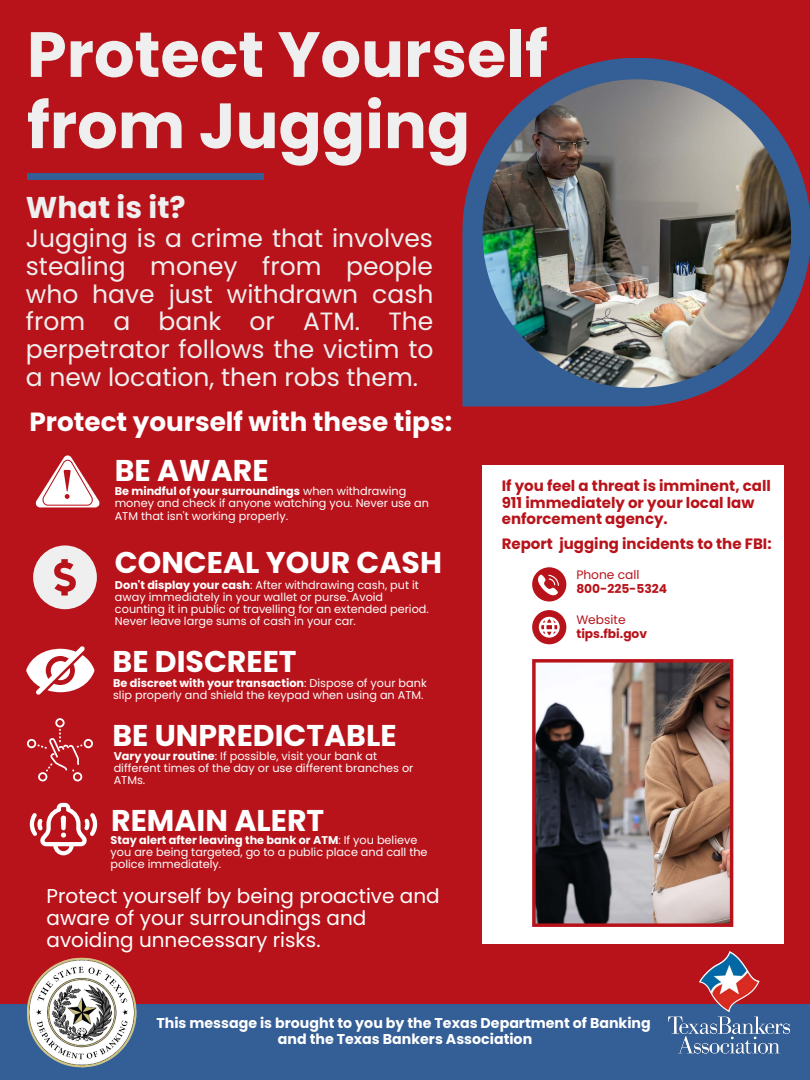
<style>
.page{position:relative;width:810px;height:1080px;background:#b8131a}
.page>*{position:absolute;margin:0;border:0;box-sizing:border-box;transform-origin:0 0}
.t1{font:700 63.75px/71.2px "Poppins";color:#efefef}
.t2{font:700 30px "Poppins";color:#fff}
.t3{font:700 30px "Poppins";color:#efefef}
.t4{font:700 26.25px "Poppins";color:#fff}
.t5{font:25px/27.6px "Poppins";color:#efefef;text-align:justify}
.t6{font:20px/22.1px "Poppins";color:#fff}
.t7{font:700 15px/16.4px "Poppins";color:#b8131a}
.t8{font:700 14.19px/15.5px "Poppins";color:#fff;text-align:center}
.t9{font:700 12.25px "Poppins";color:#b8131a}
.t10{font:12.25px "Poppins";color:#b8131a}
.t11{font:11.25px/12.2px "Poppins";color:#fff}
.s1{font-weight:700}
</style>
<div class="page">
<div style="left:0;top:1004px;width:810px;height:76px;background:#345e96"></div>
<div style="left:483px;top:465px;width:301px;height:479px;background:#fff"></div>
<img style="left:532px;top:659px;width:201px;height:268px">
<svg style="left:532px;top:567px;width:34px;height:35px"></svg>
<svg style="left:532px;top:610px;width:34px;height:34px"></svg>
<div style="left:27px;top:174px;width:236px;height:6px;background:#345e96"></div>
<img style="left:668px;top:952px;width:122px;height:102px">
<img style="left:27px;top:957px;width:110px;height:111px">
<svg style="left:36px;top:455px;width:64px;height:52px"></svg>
<svg style="left:33px;top:545px;width:64px;height:64px"></svg>
<svg style="left:26px;top:646px;width:68px;height:49px"></svg>
<svg style="left:27px;top:718px;width:66px;height:63px"></svg>
<svg style="left:30px;top:803px;width:67px;height:52px"></svg>
<svg style="left:462px;top:58px;width:348px;height:348px"></svg>
<img style="left:483px;top:79px;width:308px;height:309px">
<h1 class="t1" style="left:27px;top:19px;width:523px">Protect Yourself from Jugging</h1>
<h2 class="t3" style="left:26px;top:187px;width:161px">What is it?</h2>
<h3 class="t5" style="left:26px;top:225px;width:409px">Jugging is a crime that involves stealing money from people who have just withdrawn cash from a bank or ATM. The perpetrator follows the victim to a new location, then robs them.</h3>
<h3 class="t4" style="left:30px;top:403px;width:424px">Protect yourself with these tips:</h3>
<h2 class="t2" style="left:115px;top:450px;width:155px">BE AWARE</h2>
<p class="t11" style="left:115px;top:485px;width:316px"><span class="s1">Be mindful of your surroundings</span> when withdrawing money and check if anyone watching you. Never use an<br>ATM that isn't working properly.</p>
<h2 class="t2" style="left:115px;top:542px;width:329px">CONCEAL YOUR CASH</h2>
<p class="t11" style="left:115px;top:579px;width:315px"><span class="s1">Don't display your cash</span>: After withdrawing cash, put it away immediately in your wallet or purse. Avoid counting it in public or travelling for an extended period.<br>Never leave large sums of cash in your car.</p>
<h2 class="t2" style="left:113px;top:640px;width:186px">BE DISCREET</h2>
<p class="t11" style="left:113px;top:677px;width:315px"><span class="s1">Be discreet with your transaction</span>: Dispose of your bank slip properly and shield the keypad when using an ATM.</p>
<h2 class="t2" style="left:112px;top:715px;width:286px">BE UNPREDICTABLE</h2>
<p class="t11" style="left:114px;top:750px;width:301px"><span class="s1">Vary your routine</span>: If possible, visit your bank at different times of the day or use different branches or<br>ATMs.</p>
<h2 class="t2" style="left:111px;top:799px;width:215px">REMAIN ALERT</h2>
<p class="t11" style="left:111px;top:834px;width:318px"><span class="s1">Stay alert after leaving the bank or ATM</span>: If you believe you are being targeted, go to a public place and call the police immediately.</p>
<h3 class="t6" style="left:47px;top:884px;width:395px">Protect yourself by being proactive and aware of your surroundings and avoiding unnecessary risks.</h3>
<h3 class="t7" style="left:502px;top:478px;width:271px">If you feel a threat is imminent, call<br>911 immediately or your local law enforcement agency.</h3>
<h3 class="t7" style="left:502px;top:536px;width:271px">Report jugging incidents to the FBI:</h3>
<p class="t10" style="left:576px;top:566px;width:65px">Phone call</p>
<p class="t9" style="left:576px;top:580px;width:92px">800-225-5324</p>
<p class="t10" style="left:576px;top:611px;width:51px">Website</p>
<p class="t9" style="left:576px;top:625px;width:72px">tips.fbi.gov</p>
<p class="t8" style="left:156px;top:1015px;width:496px">This message is brought to you by the Texas Department of Banking and the Texas Bankers Association</p>
</div>
